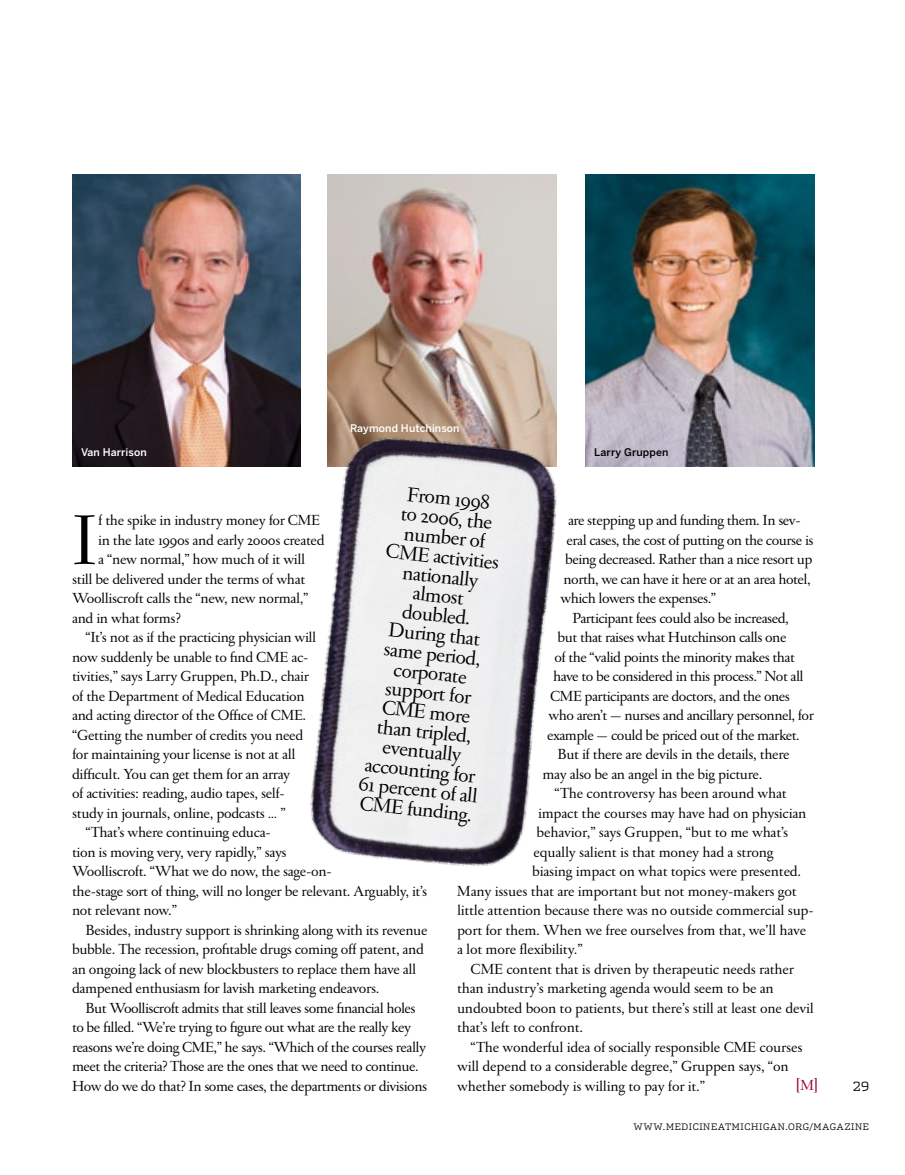
<style>
.page{position:relative;width:905px;height:1175px;background:#fff}
.page>*{position:absolute;margin:0;border:0;box-sizing:border-box;transform-origin:0 0}
.t1{font:76.5px "Garamond FB Display";color:#000}
.t2{font:21.75px/19.5px "Garamond FB Text";color:#000;text-align:center}
.t3{font:15.75px "Garamond FB Text";letter-spacing:-.02em;color:#000}
.t4{font:15.75px "Garamond FB Text";color:#98002e}
.t5{font:300 12.75px "Dispatch";color:#000}
.t6{font:500 10.5px "Benton Sans";letter-spacing:.01em;color:#fff}
.t7{font:500 10.5px "Benton Sans";letter-spacing:.01em;color:#000}
.t8{font:300 9px "Dispatch";letter-spacing:.07em;color:#000}
</style>
<div class="page">
<img style="left:327px;top:174px;width:229px;height:251px">
<img style="left:585px;top:174px;width:229px;height:292px">
<img style="left:72px;top:174px;width:228px;height:292px">
<img style="left:296px;top:425px;width:261px;height:441px">
<p class="t6" style="left:81px;top:445px;width:67px">Van Harrison</p>
<p class="t6" style="left:350px;top:422px;width:111px">Raymond Hutchinson</p>
<p class="t7" style="left:594px;top:445px;width:76px">Larry Gruppen</p>
<h2 class="t2" style="left:390px;top:484px;width:121px;rotate:6deg">From 1998<br>to 2006, the number of<br>CME activities nationally almost doubled.<br>During that same period, corporate support for<br>CME more than tripled, eventually accounting for<br>61 percent of all<br>CME funding.</h2>
<p class="t3" style="left:568px;top:512px;width:234px">are stepping up and funding them. In sev-</p>
<p class="t3" style="left:566px;top:531px;width:248px">eral cases, the cost of putting on the course is</p>
<p class="t3" style="left:565px;top:551px;width:249px">being decreased. Rather than a nice resort up</p>
<p class="t3" style="left:563px;top:570px;width:249px">north, we can have it here or at an area hotel,</p>
<p class="t3" style="left:560px;top:590px;width:157px">which lowers the expenses.”</p>
<p class="t3" style="left:572px;top:609px;width:218px">Participant fees could also be increased,</p>
<p class="t3" style="left:557px;top:629px;width:230px">but that raises what Hutchinson calls one</p>
<p class="t3" style="left:554px;top:648px;width:242px">of the “valid points the minority makes that</p>
<p class="t3" style="left:553px;top:668px;width:252px">have to be considered in this process.” Not all</p>
<p class="t3" style="left:550px;top:687px;width:241px">CME participants are doctors, and the ones</p>
<p class="t3" style="left:548px;top:707px;width:267px">who aren’t — nurses and ancillary personnel, for</p>
<p class="t3" style="left:547px;top:726px;width:254px">example — could be priced out of the market.</p>
<p class="t3" style="left:557px;top:746px;width:234px">But if there are devils in the details, there</p>
<p class="t3" style="left:542px;top:765px;width:221px">may also be an angel in the big picture.</p>
<p class="t3" style="left:554px;top:785px;width:234px">“The controversy has been around what</p>
<p class="t3" style="left:538px;top:804px;width:270px">impact the courses may have had on physician</p>
<p class="t3" style="left:536px;top:824px;width:253px">behavior,” says Gruppen, “but to me what’s</p>
<p class="t3" style="left:533px;top:843px;width:241px">equally salient is that money had a strong</p>
<p class="t3" style="left:532px;top:863px;width:271px">biasing impact on what topics were presented.</p>
<p class="t3" style="left:457px;top:882px;width:341px">Many issues that are important but not money-makers got</p>
<p class="t3" style="left:457px;top:902px;width:358px">little attention because there was no outside commercial sup-</p>
<p class="t3" style="left:457px;top:921px;width:350px">port for them. When we free ourselves from that, we’ll have</p>
<p class="t3" style="left:457px;top:941px;width:127px">a lot more flexibility.”</p>
<p class="t3" style="left:470px;top:960px;width:325px">CME content that is driven by therapeutic needs rather</p>
<p class="t3" style="left:457px;top:980px;width:318px">than industry’s marketing agenda would seem to be an</p>
<p class="t3" style="left:457px;top:999px;width:358px">undoubted boon to patients, but there’s still at least one devil</p>
<p class="t3" style="left:457px;top:1019px;width:128px">that’s left to confront.</p>
<p class="t3" style="left:470px;top:1038px;width:333px">“The wonderful idea of socially responsible CME courses</p>
<p class="t3" style="left:457px;top:1058px;width:333px">will depend to a considerable degree,” Gruppen says, “on</p>
<p class="t3" style="left:457px;top:1077px;width:249px">whether somebody is willing to pay for it.”</p>
<p class="t4" style="left:795px;top:1075px;width:25px">[M ]</p>
<h1 class="t1" style="left:72px;top:500px;width:26px">I</h1>
<p class="t3" style="left:98px;top:512px;width:223px">f the spike in industry money for CME</p>
<p class="t3" style="left:98px;top:531px;width:228px">in the late 1990s and early 2000s created</p>
<p class="t3" style="left:98px;top:551px;width:208px">a “new normal,” how much of it will</p>
<p class="t3" style="left:72px;top:570px;width:235px">still be delivered under the terms of what</p>
<p class="t3" style="left:72px;top:590px;width:238px">Woolliscroft calls the “new, new normal,”</p>
<p class="t3" style="left:72px;top:609px;width:110px">and in what forms?</p>
<p class="t3" style="left:85px;top:629px;width:232px">“It’s not as if the practicing physician will</p>
<p class="t3" style="left:72px;top:648px;width:238px">now suddenly be unable to find CME ac-</p>
<p class="t3" style="left:72px;top:668px;width:238px">tivities,” says Larry Gruppen, Ph.D., chair</p>
<p class="t3" style="left:72px;top:687px;width:234px">of the Department of Medical Education</p>
<p class="t3" style="left:72px;top:707px;width:236px">and acting director of the Office of CME.</p>
<p class="t3" style="left:72px;top:726px;width:233px">“Getting the number of credits you need</p>
<p class="t3" style="left:72px;top:746px;width:225px">for maintaining your license is not at all</p>
<p class="t3" style="left:72px;top:765px;width:220px">difficult. You can get them for an array</p>
<p class="t3" style="left:72px;top:785px;width:214px">of activities: reading, audio tapes, self-</p>
<p class="t3" style="left:72px;top:804px;width:215px">study in journals, online, podcasts … ”</p>
<p class="t3" style="left:85px;top:824px;width:187px">“That’s where continuing educa-</p>
<p class="t3" style="left:72px;top:843px;width:216px">tion is moving very, very rapidly,” says</p>
<p class="t3" style="left:72px;top:863px;width:261px">Woolliscroft. “What we do now, the sage-on-</p>
<p class="t3" style="left:72px;top:882px;width:356px">the-stage sort of thing, will no longer be relevant. Arguably, it’s</p>
<p class="t3" style="left:72px;top:902px;width:106px">not relevant now.”</p>
<p class="t3" style="left:85px;top:921px;width:343px">Besides, industry support is shrinking along with its revenue</p>
<p class="t3" style="left:72px;top:941px;width:353px">bubble. The recession, profitable drugs coming off patent, and</p>
<p class="t3" style="left:72px;top:960px;width:345px">an ongoing lack of new blockbusters to replace them have all</p>
<p class="t3" style="left:72px;top:980px;width:309px">dampened enthusiasm for lavish marketing endeavors.</p>
<p class="t3" style="left:85px;top:999px;width:331px">But Woolliscroft admits that still leaves some financial holes</p>
<p class="t3" style="left:72px;top:1019px;width:340px">to be filled. “We’re trying to figure out what are the really key</p>
<p class="t3" style="left:72px;top:1038px;width:355px">reasons we’re doing CME,” he says. “Which of the courses really</p>
<p class="t3" style="left:72px;top:1058px;width:348px">meet the criteria? Those are the ones that we need to continue.</p>
<p class="t3" style="left:72px;top:1077px;width:356px">How do we do that? In some cases, the departments or divisions</p>
<p class="t5" style="left:853px;top:1078px;width:17px">29</p>
<p class="t8" style="left:633px;top:1121px;width:237px">WWW.MEDICINEATMICHIGAN.ORG/MAGAZINE</p>
</div>
